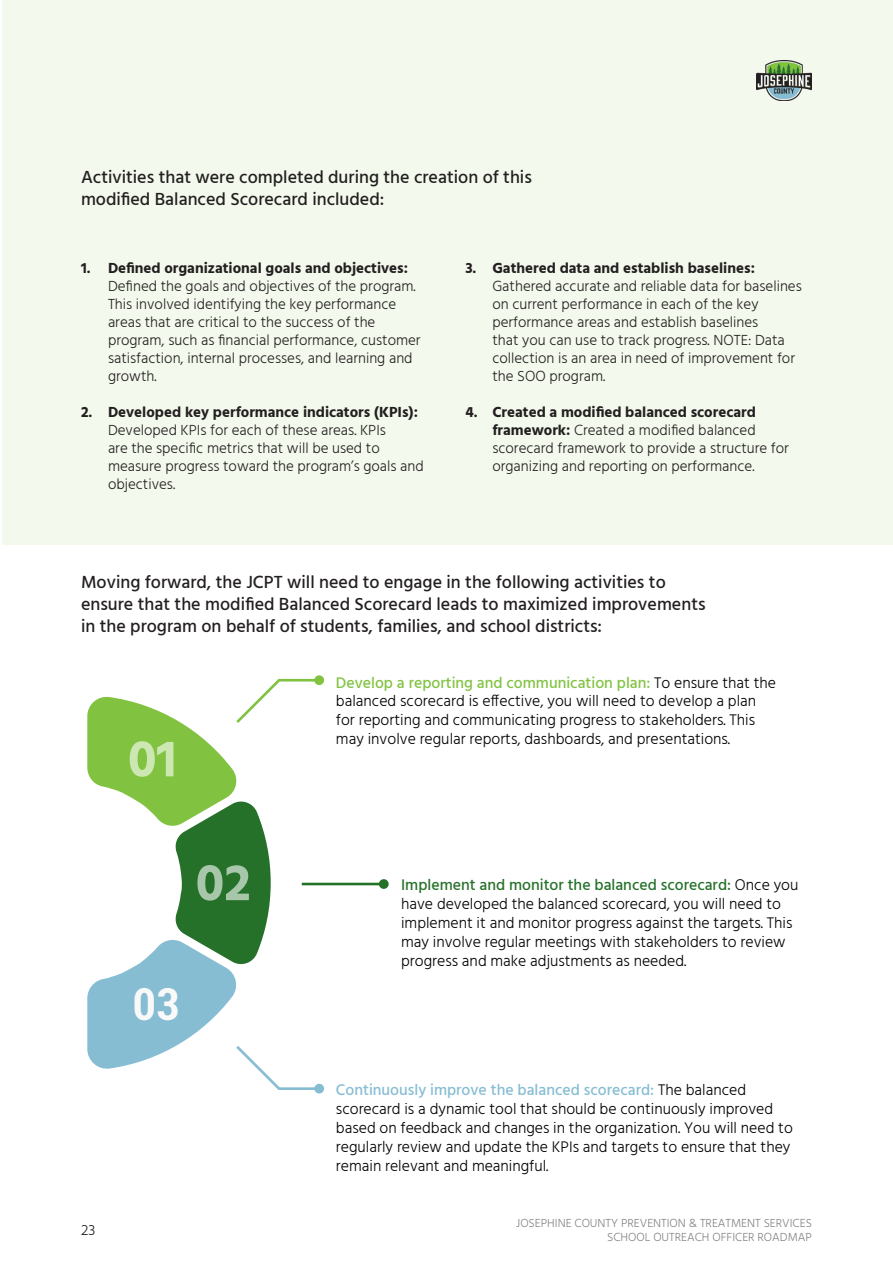
<style>
.page{position:relative;width:893px;height:1263px;background:#fff}
.page>*{position:absolute;margin:0;border:0;box-sizing:border-box;transform-origin:0 0}
.t1{font:700 52.65px "Hind";color:#cde7b3}
.t2{font:700 52.65px "Hind";color:#a8c6aa}
.t3{font:700 condensed 44.1px "Roboto";color:#f9f9f9}
.t4{font:500 18px/21.6px "Hind";color:#231f20}
.t5{font:300 15.75px/18.9px "Hind";color:#000}
.t6{font:300 15px/18px "Hind";color:#231f20}
.t7{font:300 12px/14.4px "Hind";color:#808285;text-align:right}
.s1{font-weight:700}
.s2{font-weight:500;color:#81c341}
.s3{font-weight:500;color:#26712a}
.s4{font-weight:500;color:#86bdd3}
</style>
<div class="page">
<div style="left:2px;top:0;width:890px;height:544px;background:#f3f9ec"></div>
<img style="left:757px;top:60px;width:55px;height:41px">
<svg style="left:314px;top:675px;width:10px;height:10px"></svg>
<svg style="left:87px;top:677px;width:236px;height:414px"></svg>
<div style="left:314px;top:1084px;width:10px;height:9px;background:#86bdd3;border-radius:50%"></div>
<hr style="left:302px;top:883px;width:83px;height:2px;background:#26712a">
<div style="left:379px;top:879px;width:10px;height:10px;background:#26712a;border-radius:50%"></div>
<p class="t4" style="left:81px;top:168px;width:452px">Activities that were completed during the creation of this modified Balanced Scorecard included:</p>
<p class="t6" style="left:108px;top:260px;width:314px;text-indent:-27px"><span class="s1">1. Defined organizational goals and objectives:<br></span>Defined the goals and objectives of the program.<br>This involved identifying the key performance areas that are critical to the success of the program, such as financial performance, customer satisfaction, internal processes, and learning and growth.</p>
<p class="t6" style="left:108px;top:404px;width:317px;text-indent:-27px"><span class="s1">2. Developed key performance indicators (KPIs):<br></span>Developed KPIs for each of these areas. KPIs<br>are the specific metrics that will be used to measure progress toward the program’s goals and objectives.</p>
<p class="t6" style="left:492px;top:260px;width:311px;text-indent:-27px"><span class="s1">3. Gathered data and establish baselines:<br></span>Gathered accurate and reliable data for baselines on current performance in each of the key performance areas and establish baselines<br>that you can use to track progress. NOTE: Data collection is an area in need of improvement for the SOO program.</p>
<p class="t6" style="left:492px;top:404px;width:298px;text-indent:-27px"><span class="s1">4. Created a modified balanced scorecard framework:</span> Created a modified balanced scorecard framework to provide a structure for organizing and reporting on performance.</p>
<p class="t4" style="left:81px;top:572px;width:626px">Moving forward, the JCPT will need to engage in the following activities to ensure that the modified Balanced Scorecard leads to maximized improvements in the program on behalf of students, families, and school districts:</p>
<p class="t1" style="left:128px;top:727px;width:50px">01</p>
<p class="t2" style="left:196px;top:851px;width:57px">02</p>
<p class="t3" style="left:133px;top:974px;width:48px">03</p>
<p class="t6" style="left:81px;top:1221px;width:16px">23</p>
<p class="t5" style="left:336px;top:674px;width:442px"><span class="s2">Develop a reporting and communication plan:</span> To ensure that the balanced scorecard is effective, you will need to develop a plan for reporting and communicating progress to stakeholders. This may involve regular reports, dashboards, and presentations.</p>
<p class="t5" style="left:401px;top:876px;width:399px"><span class="s3">Implement and monitor the balanced scorecard:</span> Once you have developed the balanced scorecard, you will need to implement it and monitor progress against the targets. This may involve regular meetings with stakeholders to review progress and make adjustments as needed.</p>
<p class="t5" style="left:336px;top:1081px;width:458px"><span class="s4">Continuously improve the balanced scorecard:</span> The balanced scorecard is a dynamic tool that should be continuously improved based on feedback and changes in the organization. You will need to regularly review and update the KPIs and targets to ensure that they remain relevant and meaningful.</p>
<p class="t7" style="left:516px;top:1216px;width:297px">JOSEPHINE COUNTY PREVENTION &amp; TREATMENT SERVICES<br>SCHOOL OUTREACH OFFICER ROADMAP</p>
</div>
